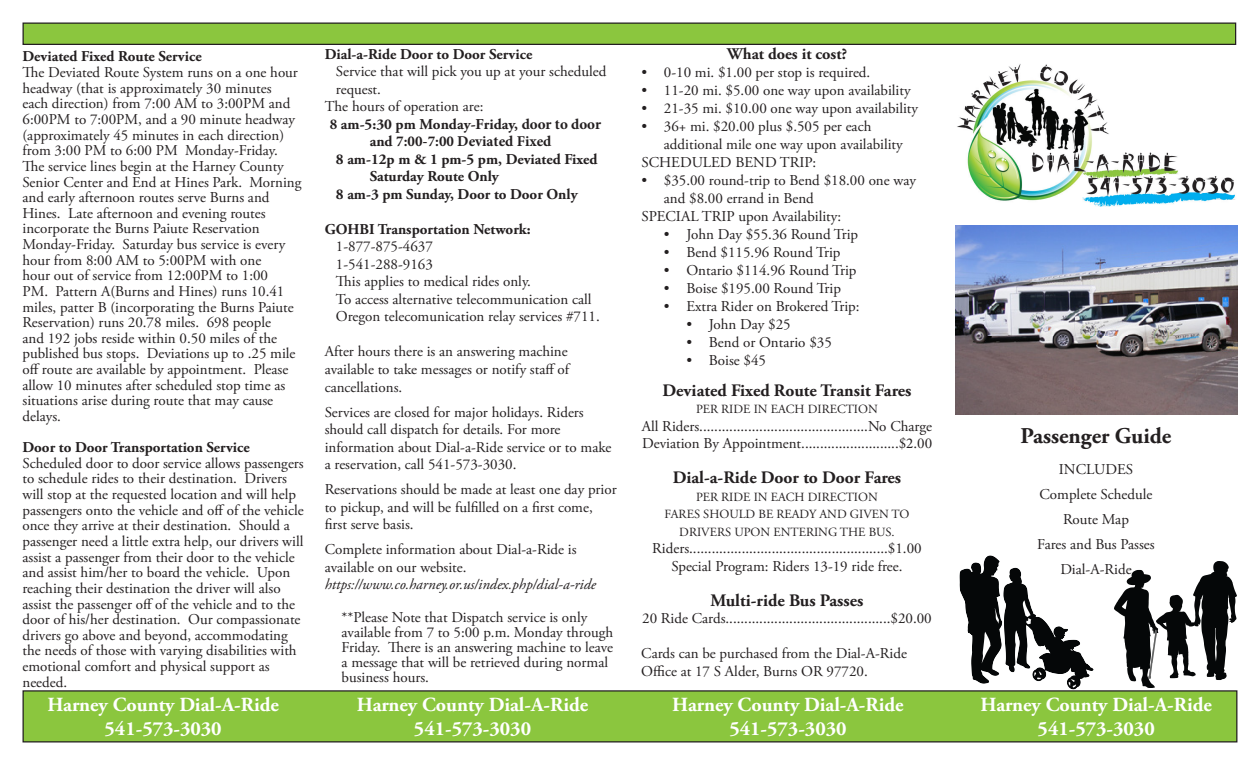
<style>
.page{position:relative;width:1260px;height:765px;background:#fff}
.page>*{position:absolute;margin:0;border:0;box-sizing:border-box;transform-origin:0 0}
.t1{font:700 22.5px "Adobe Garamond Pro";color:#231f20}
.t2{font:700 20px "Adobe Garamond Pro";color:#fff}
.t3{font:700 17.5px "Adobe Garamond Pro";color:#231f20}
.t4{font:700 16.25px "Adobe Garamond Pro";color:#231f20}
.t5{font:15px/15.6px "Adobe Garamond Pro";color:#231f20}
.t6{font:700 15px "Adobe Garamond Pro";color:#231f20}
.t7{font:italic 15px "Adobe Garamond Pro";color:#231f20}
.t8{font:700 15px "Minion Pro";color:#231f20}
.t9{font:12.5px/17.5px "Adobe Garamond Pro";color:#231f20;text-align:center}
.s1{font-family:"Minion Pro"}
.s2{font-family:"Adobe Garamond Pro"}
</style>
<div class="page">
<div style="left:23px;top:23px;width:1213px;height:21px;background:#8bc63e"></div>
<div style="left:22px;top:22px;width:1214px;height:23px;border:1px solid #231f20"></div>
<div style="left:23px;top:691px;width:1214px;height:51px;background:#8bc63e"></div>
<div style="left:22px;top:690px;width:1215px;height:52px;border:1px solid #231f20"></div>
<img style="left:957px;top:64px;width:278px;height:143px">
<img style="left:956px;top:225px;width:281px;height:189px">
<img style="left:959px;top:555px;width:135px;height:134px">
<img style="left:1115px;top:562px;width:122px;height:126px">
<p class="t6" style="left:22px;top:48px;width:181px">Deviated Fixed Route Service</p>
<p class="t5" style="left:22px;top:65px;width:281px">The Deviated Route System runs on a one hour headway (that is approximately 30 minutes<br>each direction) from 7:00 AM to 3:00PM and 6:00PM to 7:00PM, and a 90 minute headway (approximately 45 minutes in each direction) from 3:00 PM to 6:00 PM Monday-Friday.<br>The service lines begin at the Harney County Senior Center and End at Hines Park. Morning and early afternoon routes serve Burns and Hines. Late afternoon and evening routes incorporate the Burns Paiute Reservation Monday-Friday. Saturday bus service is every hour from 8:00 AM to 5:00PM with one<br>hour out of service from 12:00PM to 1:00<br>PM. Pattern A(Burns and Hines) runs 10.41 miles, patter B (incorporating the Burns Paiute Reservation) runs 20.78 miles. 698 people<br>and 192 jobs reside within 0.50 miles of the published bus stops. Deviations up to .25 mile off route are available by appointment. Please allow 10 minutes after scheduled stop time as situations arise during route that may cause delays.</p>
<p class="t6" style="left:22px;top:439px;width:229px">Door to Door Transportation Service</p>
<p class="t5" style="left:22px;top:456px;width:283px">Scheduled door to door service allows passengers to schedule rides to their destination. Drivers will stop at the requested location and will help passengers onto the vehicle and off of the vehicle once they arrive at their destination. Should a passenger need a little extra help, our drivers will assist a passenger from their door to the vehicle and assist him/her to board the vehicle. Upon reaching their destination the driver will also assist the passenger off of the vehicle and to the door of his/her destination. Our compassionate drivers go above and beyond, accommodating the needs of those with varying disabilities with emotional comfort and physical support as needed.</p>
<p class="t2" style="left:47px;top:693px;width:233px">Harney County Dial-A-Ride</p>
<p class="t2" style="left:105px;top:717px;width:119px">541-573-3030</p>
<p class="t6" style="left:325px;top:45px;width:209px">Dial-a-Ride Door to Door Service</p>
<p class="t5" style="left:336px;top:64px;width:272px">Service that will pick you up at your scheduled</p>
<p class="t5" style="left:336px;top:82px;width:47px">request.</p>
<p class="t5" style="left:325px;top:99px;width:160px">The hours of operation are:</p>
<p class="t6" style="left:330px;top:116px;width:273px"><span class="s1">8</span> am-5:30 pm Monday-Friday, <span class="s1">door to door</span></p>
<p class="t8" style="left:370px;top:131px;width:183px"><span class="s2">and</span> 7:00-7:00 Deviated Fixed</p>
<p class="t6" style="left:336px;top:150px;width:263px">8 am-12p m &amp; 1 pm-5 pm, Deviated Fixed</p>
<p class="t6" style="left:370px;top:168px;width:131px">Saturday Route Only</p>
<p class="t6" style="left:336px;top:185px;width:243px">8 am-3 pm Sunday, Door to Door Only</p>
<p class="t6" style="left:325px;top:220px;width:207px">GOHBI Transportation Network:</p>
<p class="t5" style="left:336px;top:239px;width:98px">1-877-875-4637</p>
<p class="t5" style="left:336px;top:257px;width:98px">1-541-288-9163</p>
<p class="t5" style="left:336px;top:274px;width:197px">This applies to medical rides only.</p>
<p class="t5" style="left:336px;top:291px;width:265px;line-height:17.5px">To access alternative telecommunication call<br>Oregon telecomunication relay services #711.</p>
<p class="t5" style="left:325px;top:344px;width:246px;line-height:17.5px;text-align:justify">After hours there is an answering machine available to take messages or notify staff of cancellations.</p>
<p class="t5" style="left:325px;top:404px;width:288px;line-height:17.5px">Services are closed for major holidays. Riders should call dispatch for details. For more information about Dial-a-Ride service or to make a reservation, call 541-573-3030.</p>
<p class="t5" style="left:325px;top:481px;width:294px;line-height:17.5px">Reservations should be made at least one day prior to pickup, and will be fulfilled on a first come, first serve basis.</p>
<p class="t5" style="left:325px;top:541px;width:253px;line-height:17.5px">Complete information about Dial-a-Ride is available on our website.</p>
<p class="t7" style="left:325px;top:575px;width:273px">https://www.co.harney.or.us/index.php/dial-a-ride</p>
<p class="t5" style="left:342px;top:610px;width:273px;line-height:15px">**Please Note that Dispatch service is only available from 7 to 5:00 p.m. Monday through Friday. There is an answering machine to leave a message that will be retrieved during normal business hours.</p>
<p class="t2" style="left:357px;top:693px;width:233px">Harney County Dial-A-Ride</p>
<p class="t2" style="left:414px;top:717px;width:119px">541-573-3030</p>
<p class="t4" style="left:727px;top:44px;width:121px">What does it cost?</p>
<p class="t5" style="left:641px;top:65px;width:230px">• 0-10 mi. $1.00 per stop is required.</p>
<p class="t5" style="left:641px;top:83px;width:271px">• 11-20 mi. $5.00 one way upon availability</p>
<p class="t5" style="left:641px;top:101px;width:278px">• 21-35 mi. $10.00 one way upon availability</p>
<p class="t5" style="left:664px;top:117px;width:240px;line-height:18px;text-indent:-22px">• 36+ mi. $20.00 plus $.505 per each additional mile one way upon availability</p>
<p class="t5" style="left:641px;top:155px;width:177px">SCHEDULED BEND TRIP:</p>
<p class="t5" style="left:664px;top:171px;width:254px;line-height:18px;text-indent:-22px">• $35.00 round-trip to Bend $18.00 one way and $8.00 errand in Bend</p>
<p class="t5" style="left:641px;top:209px;width:201px">SPECIAL TRIP upon Availability:</p>
<p class="t5" style="left:664px;top:227px;width:196px">• John Day $55.36 Round Trip</p>
<p class="t5" style="left:664px;top:245px;width:178px">• Bend $115.96 Round Trip</p>
<p class="t5" style="left:664px;top:263px;width:194px">• Ontario $114.96 Round Trip</p>
<p class="t5" style="left:664px;top:281px;width:179px">• Boise $195.00 Round Trip</p>
<p class="t5" style="left:664px;top:299px;width:197px">• Extra Rider on Brokered Trip:</p>
<p class="t5" style="left:686px;top:317px;width:106px">• John Day $25</p>
<p class="t5" style="left:686px;top:335px;width:147px">• Bend or Ontario $35</p>
<p class="t5" style="left:686px;top:353px;width:81px">• Boise $45</p>
<p class="t3" style="left:663px;top:380px;width:250px">Deviated Fixed Route Transit Fares</p>
<p class="t9" style="left:696px;top:401px;width:183px">PER RIDE IN EACH DIRECTION</p>
<p class="t5" style="left:642px;top:419px;width:292px">All Riders.............................................No Charge</p>
<p class="t5" style="left:642px;top:436px;width:292px">Deviation By Appointment..........................$<span class="s1">2</span>.00</p>
<p class="t3" style="left:673px;top:468px;width:230px">Dial-a-Ride Door to Door Fares</p>
<p class="t9" style="left:696px;top:489px;width:183px">PER RIDE IN EACH DIRECTION</p>
<p class="t9" style="left:665px;top:506px;width:246px">FARES SHOULD BE READY AND GIVEN TO<br>DRIVERS UPON ENTERING THE BUS.</p>
<p class="t5" style="left:652px;top:541px;width:271px">Riders.....................................................$1.00</p>
<p class="t5" style="left:671px;top:559px;width:233px">Special Program: Riders 13-19 ride free.</p>
<p class="t3" style="left:711px;top:590px;width:154px">Multi-ride Bus Passes</p>
<p class="t5" style="left:642px;top:611px;width:291px">20 Ride Cards............................................$20.00</p>
<p class="t5" style="left:641px;top:645px;width:267px;line-height:17.5px">Cards can be purchased from the Dial-A-Ride<br>Office at 17 S Alder, Burns OR 97720.</p>
<p class="t2" style="left:672px;top:693px;width:233px">Harney County Dial-A-Ride</p>
<p class="t2" style="left:729px;top:717px;width:119px">541-573-3030</p>
<p class="t1" style="left:1021px;top:423px;width:152px">Passenger Guide</p>
<p class="t5" style="left:1059px;top:462px;width:76px">INCLUDES</p>
<p class="t5" style="left:1040px;top:487px;width:115px">Complete Schedule</p>
<p class="t5" style="left:1063px;top:512px;width:67px">Route Map</p>
<p class="t5" style="left:1037px;top:537px;width:119px">Fares and Bus Passes</p>
<p class="t5" style="left:1060px;top:562px;width:73px">Dial-A-Ride</p>
<p class="t2" style="left:980px;top:693px;width:233px">Harney County Dial-A-Ride</p>
<p class="t2" style="left:1038px;top:717px;width:119px">541-573-3030</p>
</div>
